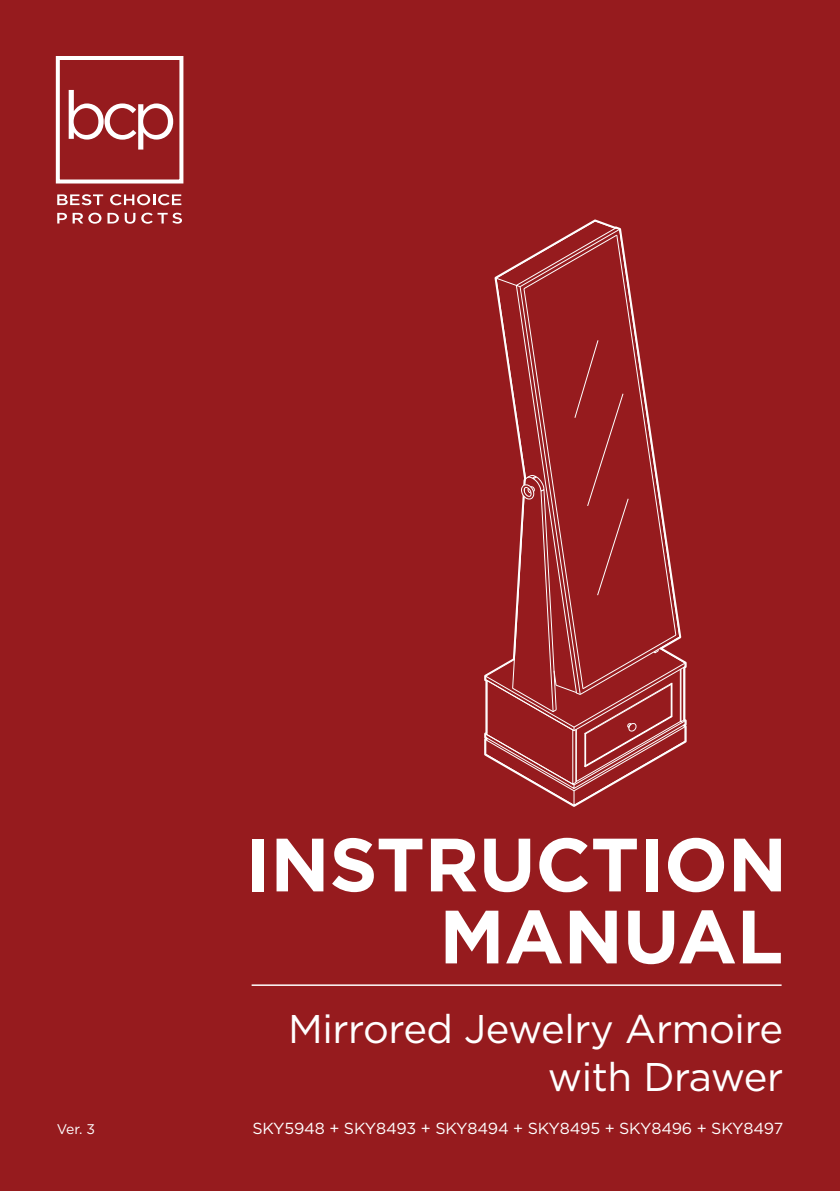
<style>
.page{position:relative;width:840px;height:1191px;background:#fff}
.page>*{position:absolute;margin:0;border:0;box-sizing:border-box;transform-origin:0 0}
.t1{font:700 75.2px/72px "Gotham";letter-spacing:-.005em;color:#fff;text-align:right}
.t2{font:40px/48px "Gotham";letter-spacing:-.01em;color:#fff;text-align:right}
.t3{font:16px "Gotham";letter-spacing:-.01em;color:#fff}
.t4{font:14px "Gotham";color:#fff}
</style>
<div class="page">
<div style="left:0;top:0;width:839px;height:1191px;background:#961b1e"></div>
<hr style="left:251px;top:984px;width:530px;height:2px;background:#fff">
<svg style="left:484px;top:220px;width:202px;height:587px"></svg>
<svg style="left:57px;top:194px;width:46px;height:11px"></svg>
<svg style="left:110px;top:194px;width:71px;height:11px"></svg>
<svg style="left:57px;top:213px;width:10px;height:10px"></svg>
<svg style="left:73px;top:213px;width:28px;height:11px"></svg>
<svg style="left:107px;top:213px;width:12px;height:10px"></svg>
<svg style="left:125px;top:213px;width:10px;height:11px"></svg>
<svg style="left:141px;top:213px;width:41px;height:11px"></svg>
<div style="left:56px;top:56px;width:127px;height:127px;border:4px solid #fff"></div>
<svg style="left:69px;top:90px;width:104px;height:60px"></svg>
<p class="t4" style="left:57px;top:1120px;width:40px">Ver. 3</p>
<h1 class="t1" style="left:245px;top:828px;width:543px">INSTRUCTION<br>MANUAL</h1>
<h2 class="t2" style="left:288px;top:1004px;width:496px">Mirrored Jewelry Armoire with Drawer</h2>
<p class="t3" style="left:252px;top:1118px;width:532px">SKY5948 + SKY8493 + SKY8494 + SKY8495 + SKY8496 + SKY8497</p>
</div>
